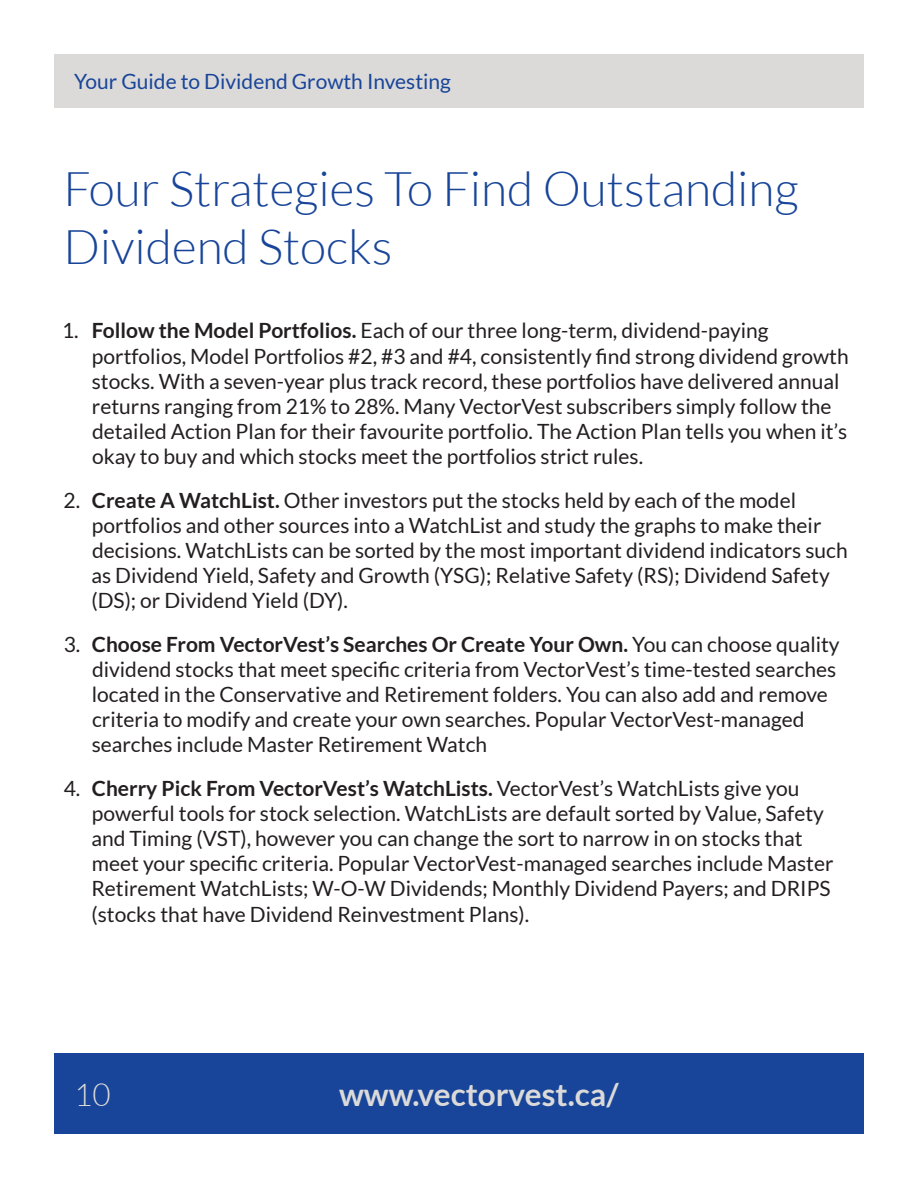
<style>
.page{position:relative;width:918px;height:1188px;background:#fff}
.page>*{position:absolute;margin:0;border:0;box-sizing:border-box;transform-origin:0 0}
.subhead{font:300 48px/57.6px "Lato";color:#184599}
.t1{font:700 31.5px "Lato";color:#dbdad8}
.t2{font:300 31.5px "Lato";color:#dbdad8}
.t3{font:21px/25.2px "Lato";color:#231f20}
.t4{font:21px "Lato";color:#184599}
.s1{font-weight:700}
</style>
<div class="page">
<div style="left:54px;top:1053px;width:810px;height:81px;background:#184599"></div>
<div style="left:54px;top:54px;width:810px;height:54px;background:#dbdad8"></div>
<p class="t4" style="left:74px;top:70px;width:378px">Your Guide to Dividend Growth Investing</p>
<p class="subhead" style="left:63px;top:160px;width:737px">Four Strategies To Find Outstanding<br>Dividend Stocks</p>
<p class="t3" style="left:92px;top:318px;width:759px;text-indent:-30px">1. <span class="s1">Follow the Model Portfolios.</span> Each of our three long-term, dividend-paying portfolios, Model Portfolios #2, #3 and #4, consistently find strong dividend growth stocks. With a seven-year plus track record, these portfolios have delivered annual returns ranging from 21% to 28%. Many VectorVest subscribers simply follow the detailed Action Plan for their favourite portfolio. The Action Plan tells you when it’s okay to buy and which stocks meet the portfolios strict rules.</p>
<p class="t3" style="left:91px;top:487px;width:758px;text-indent:-28px">2. <span class="s1">Create A WatchList.</span> Other investors put the stocks held by each of the model portfolios and other sources into a WatchList and study the graphs to make their decisions. WatchLists can be sorted by the most important dividend indicators such as Dividend Yield, Safety and Growth (YSG); Relative Safety (RS); Dividend Safety (DS); or Dividend Yield (DY).</p>
<p class="t3" style="left:92px;top:631px;width:749px;text-indent:-28px">3. <span class="s1">Choose From VectorVest’s Searches Or Create Your Own.</span> You can choose quality dividend stocks that meet specific criteria from VectorVest’s time-tested searches located in the Conservative and Retirement folders. You can also add and remove criteria to modify and create your own searches. Popular VectorVest-managed searches include Master Retirement Watch</p>
<p class="t3" style="left:91px;top:775px;width:744px;text-indent:-28px">4. <span class="s1">Cherry Pick From VectorVest’s WatchLists.</span> VectorVest’s WatchLists give you powerful tools for stock selection. WatchLists are default sorted by Value, Safety and Timing (VST), however you can change the sort to narrow in on stocks that meet your specific criteria. Popular VectorVest-managed searches include Master Retirement WatchLists; W-O-W Dividends; Monthly Dividend Payers; and DRIPS (stocks that have Dividend Reinvestment Plans).</p>
<h2 class="t2" style="left:74px;top:1078px;width:38px">10</h2>
<h2 class="t1" style="left:339px;top:1077px;width:281px">www.vectorvest.ca/</h2>
</div>
